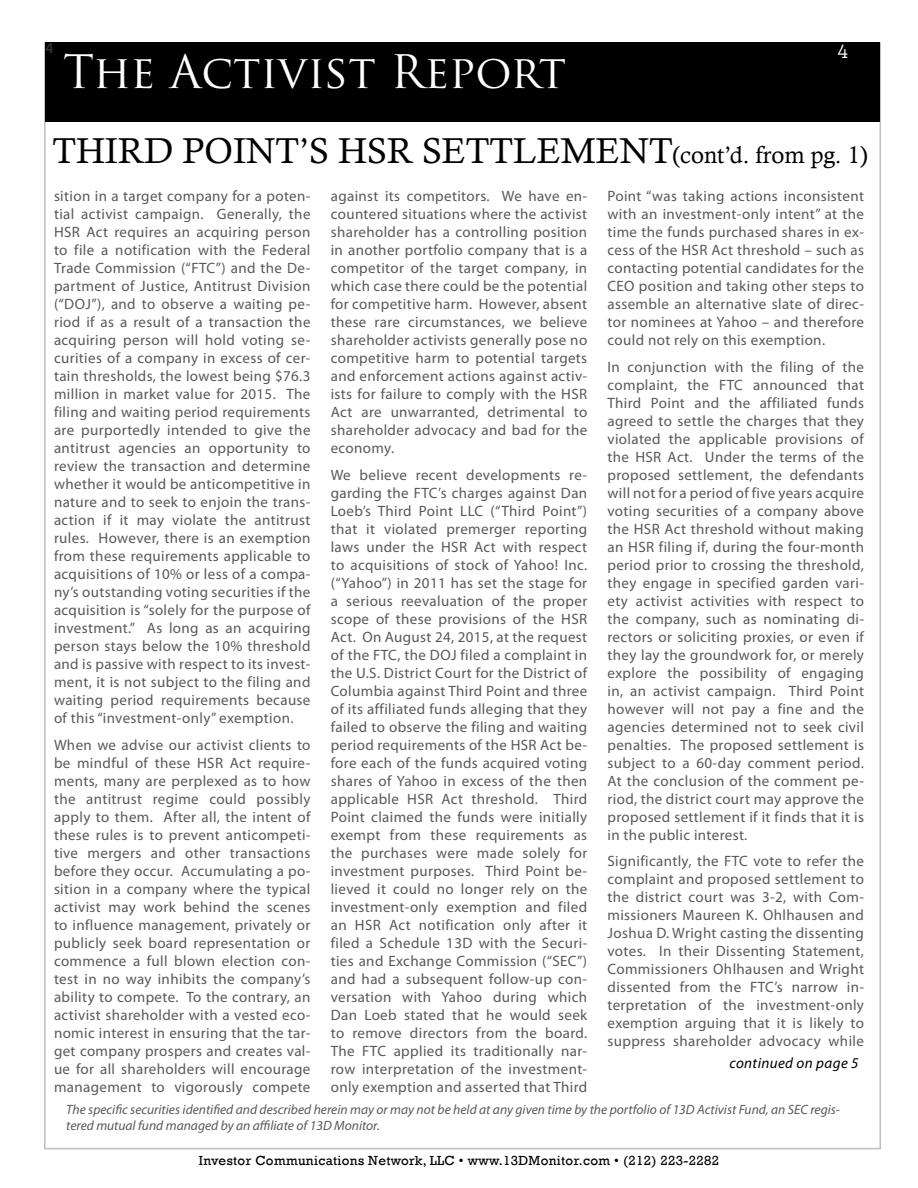
<style>
.page{position:relative;width:918px;height:1188px;background:#fff}
.page>*{position:absolute;margin:0;border:0;box-sizing:border-box;transform-origin:0 0}
.t1{font:45px "Trajan Pro";color:#fff}
.t2{font:36px "Calisto";color:#000}
.t3{font:700 21px "Prestige Elite Std";color:#fff}
.t4{font:15px/18px "Myriad Pro";letter-spacing:.025em;color:#58595b;text-align:justify}
.t5{font:italic 15px "Myriad Pro";letter-spacing:.025em;color:#000}
.t6{font:600 15px "Myriad Pro";color:#333334}
.t7{font:italic 13.5px/16.2px "Myriad Pro";color:#58595b}
.t8{font:13.5px "Rockwell";letter-spacing:.025em;color:#000}
.s1{font-size:24px}
</style>
<div class="page">
<div style="left:46px;top:42px;width:834px;height:80px;background:#000"></div>
<p class="t6" style="left:46px;top:39px;width:10px">4</p>
<h1 class="t1" style="left:63px;top:43px;width:505px">The Activist Report</h1>
<h3 class="t3" style="left:837px;top:40px;width:14px">4</h3>
<h2 class="t2" style="left:52px;top:129px;width:817px">THIRD POINT’S HSR SETTLEMENT<span class="s1">(cont’d. from pg. 1)</span></h2>
<p class="t4" style="left:54px;top:187px;width:258px">sition in a target company for a poten&shy;tial activist campaign. Generally, the HSR Act requires an acquiring person to file a notification with the Federal Trade Commission (“FTC”) and the De&shy;partment of Justice, Antitrust Division (“DOJ”), and to observe a waiting pe&shy;riod if as a result of a transaction the acquiring person will hold voting se&shy;curities of a company in excess of cer&shy;tain thresholds, the lowest being $76.3 million in market value for 2015. The filing and waiting period requirements are purportedly intended to give the antitrust agencies an opportunity to review the transaction and determine whether it would be anticompetitive in nature and to seek to enjoin the trans&shy;action if it may violate the antitrust rules. However, there is an exemption from these requirements applicable to acquisitions of 10% or less of a compa&shy;ny’s outstanding voting securities if the acquisition is “solely for the purpose of investment.” As long as an acquiring person stays below the 10% threshold and is passive with respect to its invest&shy;ment, it is not subject to the filing and waiting period requirements because of this “investment-only” exemption.</p>
<p class="t4" style="left:54px;top:736px;width:258px">When we advise our activist clients to be mindful of these HSR Act require&shy;ments, many are perplexed as to how the antitrust regime could possibly apply to them. After all, the intent of these rules is to prevent anticompeti&shy;tive mergers and other transactions before they occur. Accumulating a po&shy;sition in a company where the typical activist may work behind the scenes to influence management, privately or publicly seek board representation or commence a full blown election con&shy;test in no way inhibits the company’s ability to compete. To the contrary, an activist shareholder with a vested eco&shy;nomic interest in ensuring that the tar&shy;get company prospers and creates val&shy;ue for all shareholders will encourage management to vigorously compete</p>
<p class="t4" style="left:331px;top:187px;width:258px">against its competitors. We have en&shy;countered situations where the activist shareholder has a controlling position in another portfolio company that is a competitor of the target company, in which case there could be the potential for competitive harm. However, absent these rare circumstances, we believe shareholder activists generally pose no competitive harm to potential targets and enforcement actions against activ&shy;ists for failure to comply with the HSR Act are unwarranted, detrimental to shareholder advocacy and bad for the economy.</p>
<p class="t4" style="left:331px;top:466px;width:258px">We believe recent developments re&shy;garding the FTC’s charges against Dan Loeb’s Third Point LLC (“Third Point”) that it violated premerger reporting laws under the HSR Act with respect to acquisitions of stock of Yahoo! Inc. (“Yahoo”) in 2011 has set the stage for a serious reevaluation of the proper scope of these provisions of the HSR Act. On August 24, 2015, at the request of the FTC, the DOJ filed a complaint in the U.S. District Court for the District of Columbia against Third Point and three of its affiliated funds alleging that they failed to observe the filing and waiting period requirements of the HSR Act be&shy;fore each of the funds acquired voting shares of Yahoo in excess of the then applicable HSR Act threshold. Third Point claimed the funds were initially exempt from these requirements as the purchases were made solely for investment purposes. Third Point be&shy;lieved it could no longer rely on the investment-only exemption and filed an HSR Act notification only after it filed a Schedule 13D with the Securi&shy;ties and Exchange Commission (“SEC”) and had a subsequent follow-up con&shy;versation with Yahoo during which Dan Loeb stated that he would seek to remove directors from the board.<br>The FTC applied its traditionally nar&shy;row interpretation of the investment&shy;only exemption and asserted that Third</p>
<p class="t4" style="left:608px;top:187px;width:258px">Point “was taking actions inconsistent with an investment-only intent” at the time the funds purchased shares in ex&shy;cess of the HSR Act threshold – such as contacting potential candidates for the CEO position and taking other steps to assemble an alternative slate of direc&shy;tor nominees at Yahoo – and therefore could not rely on this exemption.</p>
<p class="t4" style="left:608px;top:358px;width:258px">In conjunction with the filing of the complaint, the FTC announced that Third Point and the affiliated funds agreed to settle the charges that they violated the applicable provisions of the HSR Act. Under the terms of the proposed settlement, the defendants will not for a period of five years acquire voting securities of a company above the HSR Act threshold without making an HSR filing if, during the four-month period prior to crossing the threshold, they engage in specified garden vari&shy;ety activist activities with respect to the company, such as nominating di&shy;rectors or soliciting proxies, or even if they lay the groundwork for, or merely explore the possibility of engaging in, an activist campaign. Third Point however will not pay a fine and the agencies determined not to seek civil penalties. The proposed settlement is subject to a 60-day comment period.<br>At the conclusion of the comment pe&shy;riod, the district court may approve the proposed settlement if it finds that it is in the public interest.</p>
<p class="t4" style="left:608px;top:852px;width:258px">Significantly, the FTC vote to refer the complaint and proposed settlement to the district court was 3-2, with Com&shy;missioners Maureen K. Ohlhausen and Joshua D. Wright casting the dissenting votes. In their Dissenting Statement, Commissioners Ohlhausen and Wright dissented from the FTC’s narrow in&shy;terpretation of the investment-only exemption arguing that it is likely to suppress shareholder advocacy while</p>
<p class="t5" style="left:729px;top:1054px;width:131px">continued on page 5</p>
<p class="t7" style="left:66px;top:1101px;width:775px">The specific securities identified and described herein may or may not be held at any given time by the portfolio of 13D Activist Fund, an SEC regis&shy;tered mutual fund managed by an affiliate of 13D Monitor.</p>
<p class="t8" style="left:199px;top:1153px;width:522px">Investor Communications Network, LLC • www.13DMonitor.com • (212) 223-2282</p>
</div>
